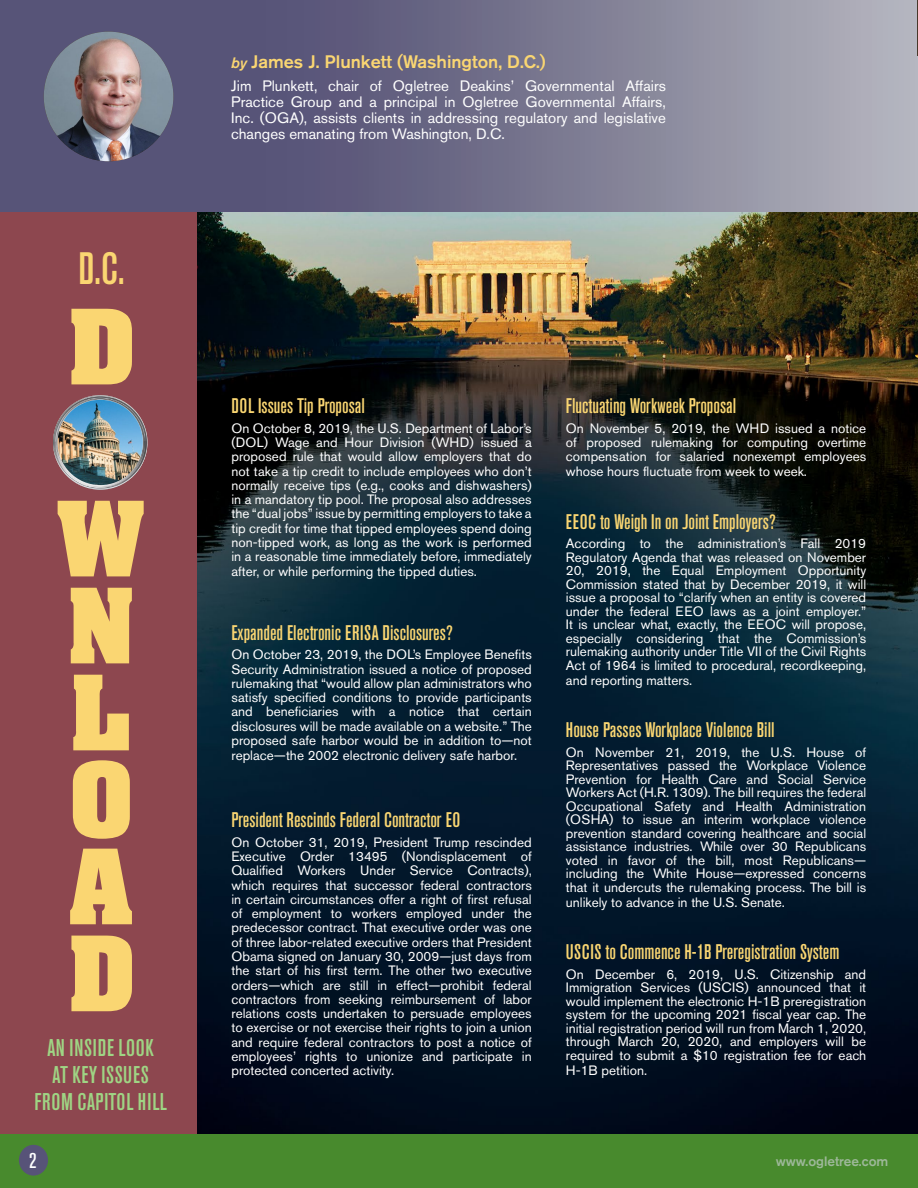
<style>
.page{position:relative;width:918px;height:1188px;background:#fff}
.page>*{position:absolute;margin:0;border:0;box-sizing:border-box;transform-origin:0 0}
.t1{font:700 88.2px/87px "Aachen";color:#fad672}
.t2{font:500 condensed 45px "Akzidenz Grotesk BE";color:#fad672}
.t3{font:500 condensed 24px/27px "Akzidenz Grotesk BE";letter-spacing:.03em;color:#9fd584;text-align:center}
.t4{font:500 condensed 21.3px "Akzidenz Grotesk BE";color:#fff}
.t5{font:500 condensed 21px "Akzidenz Grotesk BE";color:#fad672}
.t6{font:500 18px "Akzidenz Grotesk BE";color:#fad672}
.t7{font:15px/15.8px "Akzidenz Grotesk BE";color:#fff;text-align:justify}
.t8{font:13.5px/14.2px "Akzidenz Grotesk BE";color:#fff;text-align:justify}
.t9{font:500 13.5px "Akzidenz Grotesk BE";color:#9db899}
.s1{font-style:italic;font-size:15px}
</style>
<div class="page">
<img style="left:197px;top:212px;width:721px;height:922px">
<div style="left:0;top:0;width:197px;height:1188px;background:#8d474f"></div>
<svg style="left:0;top:0;width:918px;height:212px;background:#77758f"></svg>
<img style="left:917px;top:18px;width:1px;height:194px">
<div style="left:0;top:1134px;width:918px;height:54px;background:#488a2d"></div>
<img style="left:53px;top:395px;width:94px;height:95px;border-radius:47px">
<img style="left:58px;top:400px;width:85px;height:85px;border-radius:43px">
<div style="left:19px;top:1145px;width:29px;height:31px;background:#575378;border-radius:50%"></div>
<img style="left:44px;top:32px;width:129px;height:129px;border-radius:65px">
<h2 class="t2" style="left:79px;top:243px;width:47px">D.C.</h2>
<h1 class="t1" style="left:57px;top:248px;width:90px;line-height:192px">D<br>W</h1>
<h1 class="t1" style="left:67px;top:579px;width:70px;text-align:justify">N L O A D</h1>
<h3 class="t3" style="left:35px;top:1034px;width:134px">AN INSIDE LOOK<br>AT KEY ISSUES<br>FROM CAPITOL HILL</h3>
<h3 class="t4" style="left:29px;top:1149px;width:9px">2</h3>
<h3 class="t6" style="left:231px;top:51px;width:316px"><span class="s1">by</span> James J. Plunkett (Washington, D.C.)</h3>
<p class="t7" style="left:231px;top:78px;width:436px">Jim Plunkett, chair of Ogletree Deakins’ Governmental Affairs Practice Group and a principal in Ogletree Governmental Affairs, Inc. (OGA), assists clients in addressing regulatory and legislative changes emanating from Washington, D.C.</p>
<h3 class="t5" style="left:231px;top:394px;width:135px">DOL Issues Tip Proposal</h3>
<p class="t8" style="left:231px;top:421px;width:302px">On October 8, 2019, the U.S. Department of Labor’s (DOL) Wage and Hour Division (WHD) issued a proposed rule that would allow employers that do not take a tip credit to include employees who don’t normally receive tips (e.g., cooks and dishwashers) in a mandatory tip pool. The proposal also addresses the “dual jobs” issue by permitting employers to take a tip credit for time that tipped employees spend doing non-tipped work, as long as the work is performed in a reasonable time immediately before, immediately after, or while performing the tipped duties.</p>
<h3 class="t5" style="left:231px;top:621px;width:223px">Expanded Electronic ERISA Disclosures?</h3>
<p class="t8" style="left:231px;top:647px;width:302px">On October 23, 2019, the DOL’s Employee Benefits Security Administration issued a notice of proposed rulemaking that “would allow plan administrators who satisfy specified conditions to provide participants and beneficiaries with a notice that certain disclosures will be made available on a website.” The proposed safe harbor would be in addition to—not replace—the 2002 electronic delivery safe harbor.</p>
<h3 class="t5" style="left:231px;top:808px;width:230px">President Rescinds Federal Contractor EO</h3>
<p class="t8" style="left:231px;top:835px;width:302px">On October 31, 2019, President Trump rescinded Executive Order 13495 (Nondisplacement of Qualified Workers Under Service Contracts), which requires that successor federal contractors in certain circumstances offer a right of first refusal of employment to workers employed under the predecessor contract. That executive order was one of three labor-related executive orders that President Obama signed on January 30, 2009—just days from the start of his first term. The other two executive orders—which are still in effect—prohibit federal contractors from seeking reimbursement of labor relations costs undertaken to persuade employees to exercise or not exercise their rights to join a union and require federal contractors to post a notice of employees’ rights to unionize and participate in protected concerted activity.</p>
<h3 class="t5" style="left:566px;top:394px;width:172px">Fluctuating Workweek Proposal</h3>
<p class="t8" style="left:566px;top:421px;width:302px">On November 5, 2019, the WHD issued a notice of proposed rulemaking for computing overtime compensation for salaried nonexempt employees whose hours fluctuate from week to week.</p>
<h3 class="t5" style="left:566px;top:510px;width:211px">EEOC to Weigh In on Joint Employers?</h3>
<p class="t8" style="left:566px;top:537px;width:302px;line-height:13.5px">According to the administration’s Fall 2019<br>Regulatory Agenda that was released on November 20, 2019, the Equal Employment Opportunity Commission stated that by December 2019, it will issue a proposal to “clarify when an entity is covered under the federal EEO laws as a joint employer.” It is unclear what, exactly, the EEOC will propose, especially considering that the Commission’s rulemaking authority under Title VII of the Civil Rights Act of 1964 is limited to procedural, recordkeeping,</p>
<p class="t8" style="left:566px;top:673px;width:128px">and reporting matters.</p>
<h3 class="t5" style="left:566px;top:718px;width:210px">House Passes Workplace Violence Bill</h3>
<p class="t8" style="left:566px;top:745px;width:302px;line-height:13.5px">On November 21, 2019, the U.S. House of Representatives passed the Workplace Violence Prevention for Health Care and Social Service Workers Act (H.R. 1309). The bill requires the federal Occupational Safety and Health Administration (OSHA) to issue an interim workplace violence prevention standard covering healthcare and social assistance industries. While over 30 Republicans voted in favor of the bill, most Republicans— including the White House—expressed concerns that it undercuts the rulemaking process. The bill is</p>
<p class="t8" style="left:566px;top:895px;width:221px">unlikely to advance in the U.S. Senate.</p>
<h3 class="t5" style="left:566px;top:940px;width:275px">USCIS to Commence H-1B Preregistration System</h3>
<p class="t8" style="left:566px;top:967px;width:302px;line-height:13.5px">On December 6, 2019, U.S. Citizenship and Immigration Services (USCIS) announced that it would implement the electronic H-1B preregistration system for the upcoming 2021 fiscal year cap. The initial registration period will run from March 1, 2020, through March 20, 2020, and employers will be required to submit a $10 registration fee for each</p>
<p class="t8" style="left:566px;top:1063px;width:83px">H-1B petition.</p>
<p class="t9" style="left:776px;top:1153px;width:114px">www.ogletree.com</p>
</div>
